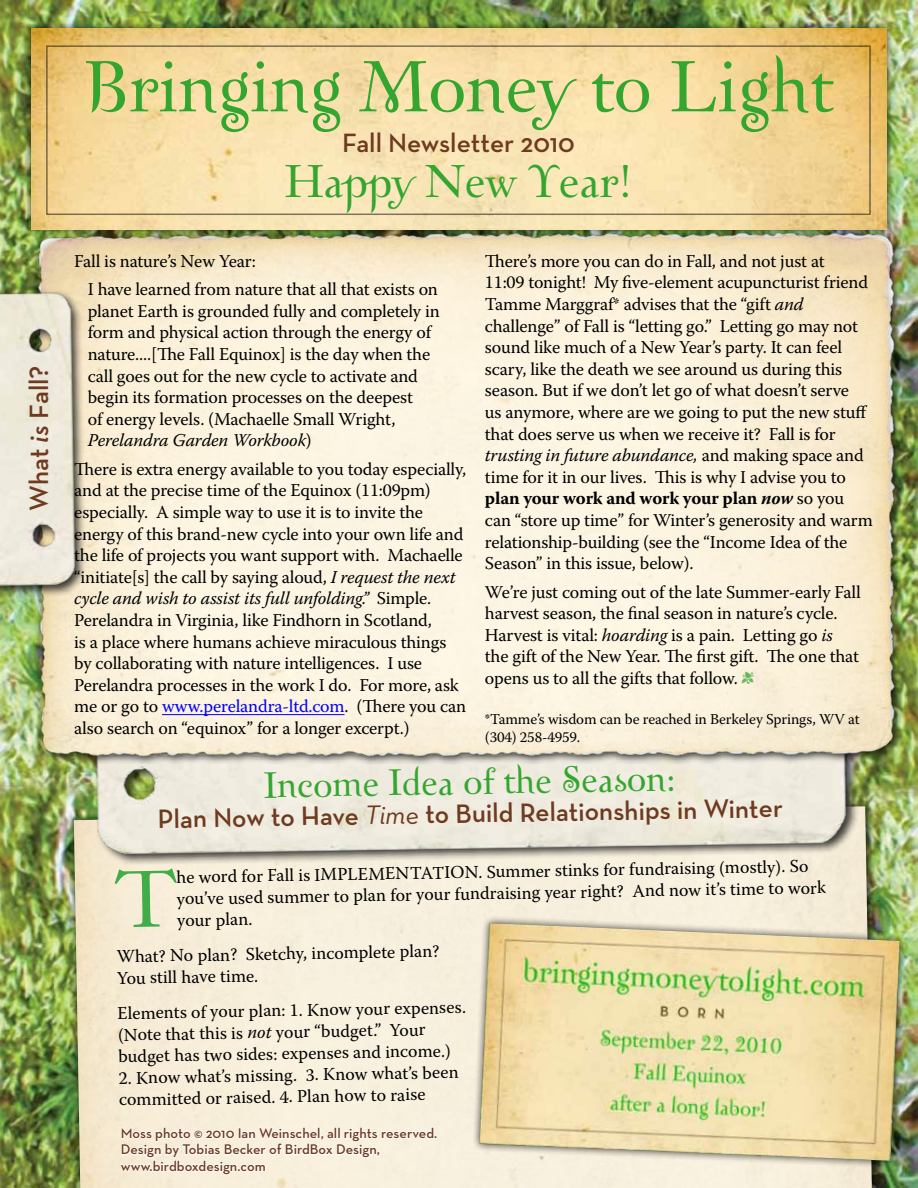
<style>
.page{position:relative;width:918px;height:1188px;background:#fff}
.page>*{position:absolute;margin:0;border:0;box-sizing:border-box;transform-origin:0 0}
.t1{font:70.5px "Zephyr";color:#34a62f}
.t2{font:45px "Zephyr";color:#34a62f}
.t3{font:36px "Zephyr";color:#34a62f}
.t4{font:600 27px "Neutra Text";color:#6e3a20}
.t5{font:18px/21.6px "Warnock Pro";letter-spacing:-.01em;color:#000}
.t6{font:15px/18px "Warnock Pro";letter-spacing:-.01em;color:#000}
.t7{font:600 14.25px/16.5px "Neutra Text";color:#6e3a20}
.s1{font-style:italic}
.s2{color:#00f}
.s3{font-weight:700}
.s4{font-weight:700;font-style:italic}
.s5{color:#66b65d}
.s6{font-weight:400;font-style:italic}
</style>
<div class="page">
<img style="left:0;top:409px;width:918px;height:370px">
<img style="left:0;top:0;width:918px;height:409px">
<img style="left:0;top:779px;width:918px;height:409px">
<div style="left:66px;top:798px;width:820px;height:390px;background:#000;opacity:.75"></div>
<img style="left:90px;top:765px;width:767px;height:99px">
<div style="left:23px;top:21px;width:872px;height:217px;background:#000;opacity:.75"></div>
<img style="left:31px;top:29px;width:856px;height:196px">
<img style="left:31px;top:227px;width:870px;height:537px">
<div style="left:0;top:289px;width:87px;height:311px;background:#000;opacity:.75"></div>
<img style="left:0;top:283px;width:79px;height:310px">
<hr style="left:162px;top:714px;width:183px;height:1px;background:#00f">
<div style="left:471px;top:915px;width:436px;height:254px;background:#000;opacity:.75"></div>
<img style="left:479px;top:923px;width:421px;height:238px">
<svg style="left:119px;top:1126px;width:319px;height:50px"></svg>
<div style="left:115px;top:868px;width:63px;height:59px;background:#f8edd8"></div>
<h3 class="t4" style="left:23px;top:511px;width:147px;rotate:-90deg">What <span class="s1">is</span> Fall?</h3>
<h1 class="t1" style="left:84px;top:42px;width:751px">Bringing Money to Light</h1>
<h3 class="t4" style="left:342px;top:126px;width:234px">Fall Newsletter 2010</h3>
<h2 class="t2" style="left:285px;top:153px;width:349px">Happy New Year!</h2>
<p class="t5" style="left:88px;top:246px;width:352px;line-height:28.3px;text-indent:-14px">Fall is nature’s New Year:<br>I have learned from nature that all that exists on</p>
<p class="t5" style="left:88px;top:300px;width:353px">planet Earth is grounded fully and completely in form and physical action through the energy of nature....[The Fall Equinox] is the day when the call goes out for the new cycle to activate and begin its formation processes on the deepest<br>of energy levels. (Machaelle Small Wright, <span class="s1">Perelandra Garden Workbook</span>)</p>
<p class="t5" style="left:74px;top:458px;width:394px">There is extra energy available to you today especially, and at the precise time of the Equinox (11:09pm) especially. A simple way to use it is to invite the energy of this brand-new cycle into your own life and the life of projects you want support with. Machaelle “initiate[s] the call by saying aloud, <span class="s1">I request the next cycle and wish to assist its full unfolding.”</span> Simple.<br>Perelandra in Virginia, like Findhorn in Scotland,<br>is a place where humans achieve miraculous things by collaborating with nature intelligences. I use Perelandra processes in the work I do. For more, ask me or go to <span class="s2">www.perelandra-ltd.com</span>. (There you can also search on “equinox” for a longer excerpt.)</p>
<p class="t5" style="left:485px;top:250px;width:389px">There’s more you can do in Fall, and not just at<br>11:09 tonight! My five-element acupuncturist friend Tamme Marggraf* advises that the “gift <span class="s1">and </span>challenge” of Fall is “letting go.” Letting go may not sound like much of a New Year’s party. It can feel scary, like the death we see around us during this season. But if we don’t let go of what doesn’t serve<br>us anymore, where are we going to put the new stuff that does serve us when we receive it? Fall is for <span class="s1">trusting in future abundance,</span> and making space and time for it in our lives. This is why I advise you to <span class="s3">plan your work and work your plan</span> <span class="s4">now</span> so you can “store up time” for Winter’s generosity and warm relationship-building (see the “Income Idea of the Season” in this issue, below).</p>
<p class="t5" style="left:485px;top:581px;width:377px">We’re just coming out of the late Summer-early Fall harvest season, the final season in nature’s cycle.<br>Harvest is vital: <span class="s1">hoarding</span> is a pain. Letting go <span class="s1">is </span>the gift of the New Year. The first gift. The one that opens us to all the gifts that follow. <span class="s5">•</span></p>
<p class="t6" style="left:485px;top:709px;width:376px">*Tamme’s wisdom can be reached in Berkeley Springs, WV at (304) 258-4959.</p>
<h3 class="t3" style="left:264px;top:762px;width:413px;rotate:-1deg">Income Idea of the Season:</h3>
<h3 class="t4" style="left:158px;top:802px;width:627px;rotate:-1deg">Plan Now to Have <span class="s6">Time</span> to Build Relationships in Winter</h3>
<p class="t5" style="left:176px;top:866px;width:651px;rotate:-1deg">he word for Fall is IMPLEMENTATION. Summer stinks for fundraising (mostly). So you’ve used summer to plan for your fundraising year right? And now it’s time to work your plan.</p>
<p class="t5" style="left:116px;top:945px;width:324px;rotate:-1deg">What? No plan? Sketchy, incomplete plan?<br>You still have time.</p>
<p class="t5" style="left:117px;top:1002px;width:350px;rotate:-1deg">Elements of your plan: 1. Know your expenses. (Note that this is <span class="s1">not</span> your “budget.” Your budget has two sides: expenses and income.)</p>
<p class="t5" style="left:118px;top:1067px;width:341px;rotate:-1deg">2. Know what’s missing. 3. Know what’s been committed or raised. 4. Plan how to raise</p>
<p class="t7" style="left:121px;top:1125px;width:318px">Moss photo © 2010 Ian Weinschel, all rights reserved.<br>Design by Tobias Becker of BirdBox Design, www.birdboxdesign.com</p>
</div>
